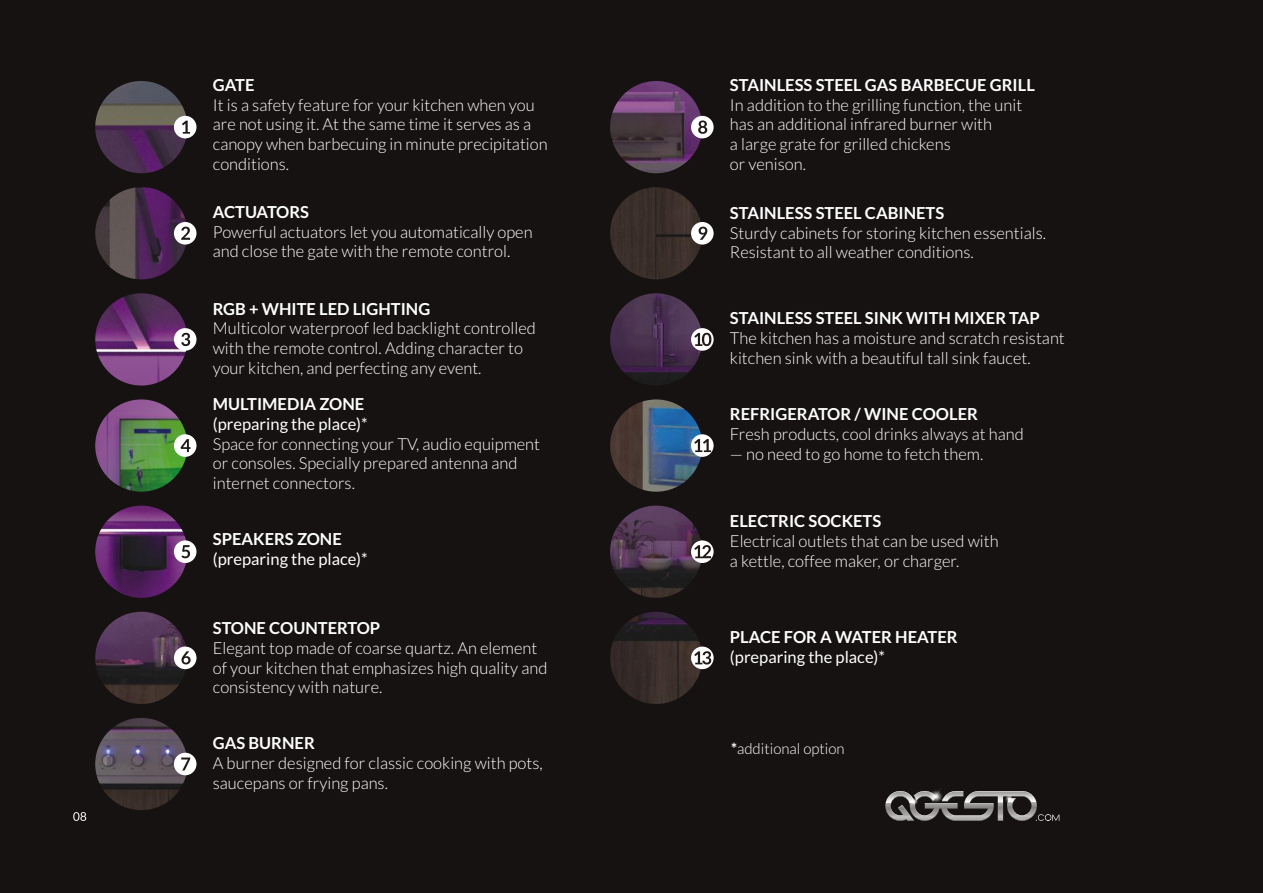
<style>
.page{position:relative;width:1263px;height:893px;background:#171212}
.page>*{position:absolute;margin:0;border:0;box-sizing:border-box;transform-origin:0 0}
.t1{font:300 16.5px/19.8px "Lato";color:#fff}
.t2{font:700 16.5px "Lato";color:#fff}
.t3{font:16.5px "Lato";color:#fff}
.t4{font:300 15px "Lato";color:#fff}
.s1{font-weight:700}
</style>
<div class="page">
<svg style="left:73px;top:812px;width:13px;height:9px"></svg>
<svg style="left:885px;top:788px;width:174px;height:33px"></svg>
<img style="left:95px;top:81px;width:92px;height:92px;border-radius:50%">
<img style="left:95px;top:187px;width:92px;height:92px;border-radius:50%">
<img style="left:95px;top:293px;width:92px;height:93px;border-radius:50%">
<img style="left:95px;top:399px;width:92px;height:93px;border-radius:50%">
<img style="left:95px;top:506px;width:92px;height:92px;border-radius:50%">
<img style="left:95px;top:612px;width:92px;height:92px;border-radius:50%">
<img style="left:95px;top:718px;width:92px;height:92px;border-radius:50%">
<div style="left:174px;top:116px;width:22px;height:22px;background:#fff;border-radius:50%"></div>
<svg style="left:182px;top:121px;width:8px;height:13px"></svg>
<div style="left:174px;top:222px;width:22px;height:23px;background:#fff;border-radius:50%"></div>
<svg style="left:181px;top:227px;width:9px;height:13px"></svg>
<div style="left:174px;top:328px;width:22px;height:23px;background:#fff;border-radius:50%"></div>
<svg style="left:181px;top:333px;width:9px;height:13px"></svg>
<div style="left:174px;top:434px;width:22px;height:23px;background:#fff;border-radius:50%"></div>
<svg style="left:181px;top:439px;width:9px;height:13px"></svg>
<div style="left:174px;top:647px;width:22px;height:22px;background:#fff;border-radius:50%"></div>
<svg style="left:181px;top:651px;width:10px;height:13px"></svg>
<div style="left:174px;top:540px;width:22px;height:23px;background:#fff;border-radius:50%"></div>
<svg style="left:181px;top:545px;width:9px;height:13px"></svg>
<div style="left:174px;top:753px;width:22px;height:22px;background:#fff;border-radius:50%"></div>
<svg style="left:181px;top:757px;width:9px;height:13px"></svg>
<img style="left:610px;top:81px;width:92px;height:92px;border-radius:50%">
<img style="left:610px;top:187px;width:92px;height:92px;border-radius:50%">
<img style="left:610px;top:293px;width:92px;height:93px;border-radius:50%">
<img style="left:610px;top:399px;width:92px;height:93px;border-radius:50%">
<img style="left:610px;top:506px;width:92px;height:92px;border-radius:50%">
<img style="left:610px;top:612px;width:92px;height:92px;border-radius:50%">
<div style="left:691px;top:116px;width:23px;height:22px;background:#fff;border-radius:50%"></div>
<svg style="left:698px;top:120px;width:9px;height:14px"></svg>
<div style="left:691px;top:222px;width:23px;height:23px;background:#fff;border-radius:50%"></div>
<svg style="left:699px;top:227px;width:8px;height:13px"></svg>
<svg style="left:691px;top:434px;width:23px;height:23px"></svg>
<svg style="left:694px;top:439px;width:17px;height:13px"></svg>
<svg style="left:691px;top:328px;width:23px;height:23px"></svg>
<svg style="left:694px;top:333px;width:17px;height:13px"></svg>
<svg style="left:691px;top:540px;width:23px;height:23px"></svg>
<svg style="left:694px;top:545px;width:17px;height:13px"></svg>
<svg style="left:691px;top:647px;width:23px;height:22px"></svg>
<svg style="left:694px;top:651px;width:17px;height:13px"></svg>
<p class="t2" style="left:213px;top:78px;width:43px">GATE</p>
<p class="t1" style="left:213px;top:96px;width:336px">It is a safety feature for your kitchen when you are not using it. At the same time it serves as a canopy when barbecuing in minute precipitation conditions.</p>
<p class="t2" style="left:213px;top:204px;width:98px">ACTUATORS</p>
<p class="t1" style="left:213px;top:223px;width:321px">Powerful actuators let you automatically open and close the gate with the remote control.</p>
<p class="t2" style="left:213px;top:301px;width:219px">RGB + WHITE LED LIGHTING</p>
<p class="t1" style="left:213px;top:319px;width:324px">Multicolor waterproof led backlight controlled with the remote control. Adding character to your kitchen, and perfecting any event.</p>
<p class="t2" style="left:213px;top:397px;width:153px">MULTIMEDIA ZONE</p>
<p class="t3" style="left:213px;top:417px;width:156px">(preparing the place)*</p>
<p class="t1" style="left:213px;top:435px;width:329px">Space for connecting your TV, audio equipment or consoles. Specially prepared antenna and internet connectors.</p>
<p class="t2" style="left:213px;top:532px;width:131px">SPEAKERS ZONE</p>
<p class="t3" style="left:213px;top:552px;width:156px">(preparing the place)*</p>
<p class="t2" style="left:213px;top:621px;width:169px">STONE COUNTERTOP</p>
<p class="t1" style="left:213px;top:639px;width:336px">Elegant top made of coarse quartz. An element of your kitchen that emphasizes high quality and consistency with nature.</p>
<p class="t2" style="left:730px;top:78px;width:306px">STAINLESS STEEL GAS BARBECUE GRILL</p>
<p class="t1" style="left:730px;top:96px;width:294px">In addition to the grilling function, the unit has an additional infrared burner with<br>a large grate for grilled chickens<br>or venison.</p>
<p class="t2" style="left:730px;top:206px;width:216px">STAINLESS STEEL CABINETS</p>
<p class="t1" style="left:730px;top:224px;width:318px">Sturdy cabinets for storing kitchen essentials.<br>Resistant to all weather conditions.</p>
<p class="t2" style="left:730px;top:311px;width:311px">STAINLESS STEEL SINK WITH MIXER TAP</p>
<p class="t1" style="left:730px;top:329px;width:336px">The kitchen has a moisture and scratch resistant kitchen sink with a beautiful tall sink faucet.</p>
<p class="t2" style="left:730px;top:407px;width:249px">REFRIGERATOR / WINE COOLER</p>
<p class="t1" style="left:730px;top:425px;width:295px">Fresh products, cool drinks always at hand</p>
<p class="t1" style="left:730px;top:445px;width:255px">— no need to go home to fetch them.</p>
<p class="t2" style="left:730px;top:514px;width:153px">ELECTRIC SOCKETS</p>
<p class="t1" style="left:730px;top:532px;width:270px">Electrical outlets that can be used with a kettle, coffee maker, or charger.</p>
<p class="t2" style="left:730px;top:629px;width:229px">PLACE FOR A WATER HEATER</p>
<p class="t3" style="left:730px;top:649px;width:156px">(preparing the place)*</p>
<p class="t2" style="left:213px;top:736px;width:104px">GAS BURNER</p>
<p class="t4" style="left:731px;top:741px;width:115px"><span class="s1">*</span>additional option</p>
<p class="t1" style="left:213px;top:754px;width:331px">A burner designed for classic cooking with pots, saucepans or frying pans.</p>
</div>
